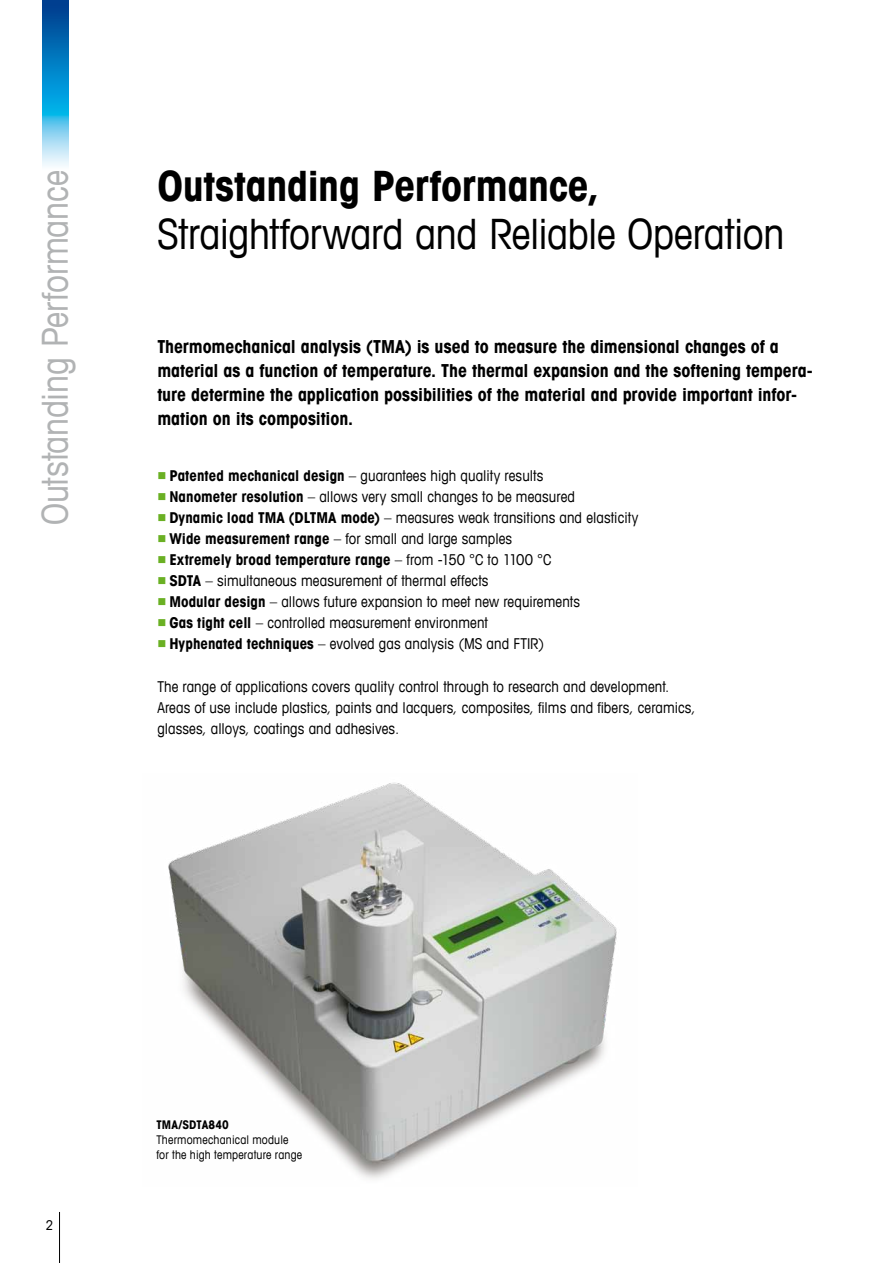
<style>
.page{position:relative;width:893px;height:1263px;background:#fff}
.page>*{position:absolute;margin:0;border:0;box-sizing:border-box;transform-origin:0 0}
.t1{font:condensed 42px "Avant Garde Com";letter-spacing:-.01em;color:#000}
.t2{font:700 condensed 42px "Avant Garde Com";letter-spacing:-.005em;color:#000}
.t3{font:condensed 36px "Avant Garde Com";letter-spacing:-.005em;color:#b1b3b4}
.t4{font:700 condensed 18px/24px "Avant Garde Com";letter-spacing:-.005em;color:#000}
.t5{font:condensed 15px/21px "Avant Garde Com";letter-spacing:.005em;color:#000}
.t6{font:700 condensed 15px "Avant Garde Com";letter-spacing:.005em;color:#000}
.t7{font:condensed 13.5px "Avant Garde Com";color:#000}
.t8{font:condensed 12px/15px "Avant Garde Com";letter-spacing:.015em;color:#000}
.t9{font:700 condensed 12px "Avant Garde Com";letter-spacing:.01em;color:#000}
.s1{color:#6ab023}
.s2{font-weight:700}
.s3{font-weight:400}
</style>
<div class="page">
<hr style="left:59px;top:1212px;width:1px;height:51px;background:#000">
<img style="left:43px;top:0;width:25px;height:166px">
<img style="left:168px;top:782px;width:449px;height:397px">
<h2 class="t3" style="left:33px;top:525px;width:357px;rotate:-90deg">Outstanding Performance</h2>
<h1 class="t2" style="left:157px;top:158px;width:444px">Outstanding Performance,</h1>
<h1 class="t1" style="left:157px;top:207px;width:629px">Straightforward and Reliable Operation</h1>
<p class="t4" style="left:157px;top:334px;width:657px">Thermomechanical analysis (TMA) is used to measure the dimensional changes of a material as a function of temperature. The thermal expansion and the softening tempera&shy;ture determine the application possibilities of the material and provide important infor&shy;mation on its composition.</p>
<p class="t5" style="left:157px;top:465px;width:388px"><span class="s1">■</span> <span class="s2">Patented mechanical design</span> – guarantees high quality results</p>
<p class="t5" style="left:157px;top:486px;width:419px"><span class="s1">■</span> <span class="s2">Nanometer resolution</span> – allows very small changes to be measured</p>
<p class="t5" style="left:157px;top:507px;width:482px"><span class="s1">■</span> <span class="s2">Dynamic load TMA (DLTMA mode)</span> – measures weak transitions and elasticity</p>
<p class="t5" style="left:157px;top:528px;width:356px"><span class="s1">■</span> <span class="s2">Wide measurement range</span> – for small and large samples</p>
<p class="t6" style="left:157px;top:550px;width:396px"><span class="s1">■</span> Extremely broad temperature range <span class="s3">– from -150 °C to 1100 °C</span></p>
<p class="t5" style="left:157px;top:570px;width:333px"><span class="s1">■</span> <span class="s2">SDTA</span> – simultaneous measurement of thermal effects</p>
<p class="t5" style="left:157px;top:591px;width:424px"><span class="s1">■</span> <span class="s2">Modular design</span> – allows future expansion to meet new requirements</p>
<p class="t5" style="left:157px;top:612px;width:332px"><span class="s1">■</span> <span class="s2">Gas tight cell</span> – controlled measurement environment</p>
<p class="t5" style="left:157px;top:633px;width:388px"><span class="s1">■</span> <span class="s2">Hyphenated techniques</span> – evolved gas analysis (MS and FTIR)</p>
<p class="t5" style="left:157px;top:675px;width:540px">The range of applications covers quality control through to research and development.<br>Areas of use include plastics, paints and lacquers, composites, films and fibers, ceramics, glasses, alloys, coatings and adhesives.</p>
<p class="t7" style="left:46px;top:1217px;width:9px">2</p>
<p class="t9" style="left:156px;top:1117px;width:74px">TMA/SDTA840</p>
<p class="t8" style="left:156px;top:1132px;width:147px">Thermomechanical module for the high temperature range</p>
</div>
